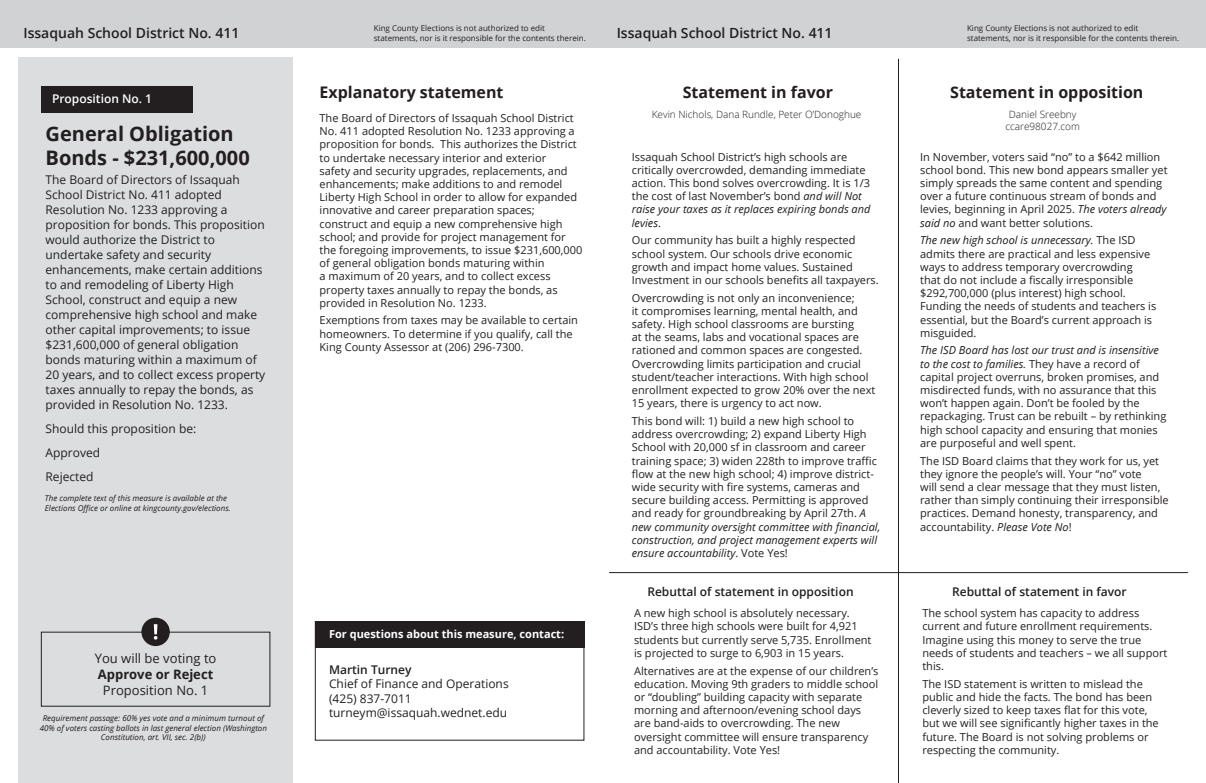
<style>
.page{position:relative;width:1206px;height:783px;background:#fff}
.page>*{position:absolute;margin:0;border:0;box-sizing:border-box;transform-origin:0 0}
.Ballot_title_heading{font:700 20px/24px "Open Sans";color:#231f20}
.Measure_Header{font:700 16px "Open Sans";color:#231f20}
.Jurisdiction_header{font:600 14px "Open Sans";color:#231f20}
.Approve_Reject_Y_N{font:13px/16px "Open Sans";color:#231f20}
.Ballot_title_paragraph{font:12px/15px "Open Sans";color:#231f20}
.Measure_contact_info{font:12px "Open Sans";color:#231f20}
.Rebuttal_statements{font:600 12px "Open Sans";color:#231f20}
.Proposition{font:600 12px "Open Sans";color:#fff}
.Measure_contact_info-2{font:600 12px "Open Sans";color:#231f20}
.Candidate_Measure_statement{font:11px/13.2px "Open Sans";color:#231f20}
.Measure_contact_info_header{font:700 11px "Open Sans";color:#fff}
.Measure_contact_info-3{font:300 10px/12px "Open Sans";color:#231f20;text-align:center}
.t1{font:8px/9.6px "Open Sans";color:#231f20}
.Requirement_for_passage{font:italic 8px/9.6px "Open Sans";color:#231f20;text-align:center}
.Validation_Summary_Measure_Online{font:italic 8px/9.6px "Open Sans";color:#231f20}
.s1{font-weight:700}
.s2{font-style:italic}
</style>
<div class="page">
<div style="left:603px;top:0;width:603px;height:48px;background:#d1d2d4"></div>
<div style="left:0;top:0;width:603px;height:48px;background:#d1d2d4"></div>
<div style="left:18px;top:58px;width:274px;height:725px;background:#dcdddf"></div>
<div style="left:41px;top:86px;width:152px;height:27px;background:#231f20"></div>
<div style="left:315px;top:621px;width:269px;height:27px;background:#231f20"></div>
<hr style="left:898px;top:59px;width:1px;height:724px;background:#231f20">
<hr style="left:609px;top:572px;width:579px;height:1px;background:#231f20">
<div style="left:141px;top:618px;width:29px;height:28px;background:#231f20;border-radius:50%"></div>
<svg style="left:154px;top:624px;width:3px;height:16px"></svg>
<p class="t1" style="left:374px;top:23px;width:214px">King County Elections is not authorized to edit statements, nor is it responsible for the contents therein.</p>
<p class="Jurisdiction_header" style="left:23px;top:24px;width:217px">Issaquah School District No. 411</p>
<p class="Jurisdiction_header" style="left:617px;top:24px;width:217px">Issaquah School District No. 411</p>
<p class="t1" style="left:967px;top:23px;width:214px">King County Elections is not authorized to edit statements, nor is it responsible for the contents therein.</p>
<p class="Proposition" style="left:52px;top:90px;width:102px">Proposition No. 1</p>
<p class="Ballot_title_heading" style="left:46px;top:121px;width:206px">General Obligation<br>Bonds - $231,600,000</p>
<p class="Ballot_title_paragraph" style="left:46px;top:172px;width:221px">The Board of Directors of Issaquah School District No. 411 adopted Resolution No. 1233 approving a proposition for bonds. This proposition would authorize the District to undertake safety and security enhancements, make certain additions to and remodeling of Liberty High School, construct and equip a new comprehensive high school and make other capital improvements; to issue $231,600,000 of general obligation bonds maturing within a maximum of 20 years, and to collect excess property taxes annually to repay the bonds, as provided in Resolution No. 1233.</p>
<p class="Ballot_title_paragraph" style="left:46px;top:421px;width:152px">Should this proposition be:</p>
<p class="Ballot_title_paragraph" style="left:46px;top:445px;width:56px">Approved</p>
<p class="Ballot_title_paragraph" style="left:46px;top:469px;width:49px">Rejected</p>
<p class="Validation_Summary_Measure_Online" style="left:45px;top:493px;width:187px">The complete text of this measure is available at the<br>Elections Office or online at kingcounty.gov/elections.</p>
<p class="Approve_Reject_Y_N" style="left:95px;top:650px;width:123px">You will be voting to<br><span class="s1">Approve or Reject</span></p>
<p class="Approve_Reject_Y_N" style="left:103px;top:682px;width:107px">Proposition No. 1</p>
<p class="Requirement_for_passage" style="left:40px;top:713px;width:229px">Requirement passage: 60% yes vote and a minimum turnout of<br>40% of voters casting ballots in last general election (Washington<br>Constitution, art. VII, sec. 2(b))</p>
<p class="Measure_Header" style="left:320px;top:81px;width:186px">Explanatory statement</p>
<p class="Candidate_Measure_statement" style="left:320px;top:111px;width:264px">The Board of Directors of Issaquah School District No. 411 adopted Resolution No. 1233 approving a proposition for bonds. This authorizes the District to undertake necessary interior and exterior<br>safety and security upgrades, replacements, and enhancements; make additions to and remodel Liberty High School in order to allow for expanded innovative and career preparation spaces; construct and equip a new comprehensive high school; and provide for project management for the foregoing improvements, to issue $231,600,000 of general obligation bonds maturing within<br>a maximum of 20 years, and to collect excess property taxes annually to repay the bonds, as provided in Resolution No. 1233.</p>
<p class="Candidate_Measure_statement" style="left:320px;top:314px;width:260px">Exemptions from taxes may be available to certain homeowners. To determine if you qualify, call the<br>King County Assessor at (206) 296-7300.</p>
<p class="Measure_contact_info_header" style="left:329px;top:626px;width:237px">For questions about this measure, contact:</p>
<p class="Measure_contact_info-2" style="left:329px;top:661px;width:84px">Martin Turney</p>
<p class="Measure_contact_info" style="left:329px;top:676px;width:181px">Chief of Finance and Operations</p>
<p class="Measure_contact_info" style="left:329px;top:690px;width:84px">(425) 837-7011</p>
<p class="Measure_contact_info" style="left:329px;top:704px;width:180px">turneym@issaquah.wednet.edu</p>
<p class="Measure_Header" style="left:683px;top:81px;width:152px">Statement in favor</p>
<p class="Measure_Header" style="left:950px;top:81px;width:195px">Statement in opposition</p>
<p class="Measure_contact_info-3" style="left:652px;top:108px;width:211px">Kevin Nichols, Dana Rundle, Peter O’Donoghue</p>
<p class="Measure_contact_info-3" style="left:1005px;top:108px;width:76px">Daniel Sreebny ccare98027.com</p>
<p class="Candidate_Measure_statement" style="left:632px;top:150px;width:240px">Issaquah School District’s high schools are critically overcrowded, demanding immediate action. This bond solves overcrowding. It is 1/3 the cost of last November’s bond <span class="s2">and will Not raise your taxes as it replaces expiring bonds and levies</span>.</p>
<p class="Candidate_Measure_statement" style="left:632px;top:233px;width:248px">Our community has built a highly respected school system. Our schools drive economic growth and impact home values. Sustained Investment in our schools benefits all taxpayers.</p>
<p class="Candidate_Measure_statement" style="left:632px;top:291px;width:245px">Overcrowding is not only an inconvenience;<br>it compromises learning, mental health, and safety. High school classrooms are bursting<br>at the seams, labs and vocational spaces are rationed and common spaces are congested.<br>Overcrowding limits participation and crucial student/teacher interactions. With high school enrollment expected to grow 20% over the next 15 years, there is urgency to act now.</p>
<p class="Candidate_Measure_statement" style="left:632px;top:414px;width:250px">This bond will: 1) build a new high school to address overcrowding; 2) expand Liberty High School with 20,000 sf in classroom and career training space; 3) widen 228th to improve traffic flow at the new high school; 4) improve district&shy;wide security with fire systems, cameras and secure building access. Permitting is approved and ready for groundbreaking by April 27th. <span class="s2">A new community oversight committee with financial, construction, and project management experts will ensure accountability</span>. Vote Yes!</p>
<p class="Candidate_Measure_statement" style="left:920px;top:150px;width:249px">In November, voters said “no” to a $642 million school bond. This new bond appears smaller yet simply spreads the same content and spending over a future continuous stream of bonds and levies, beginning in April 2025. <span class="s2">The voters already said no</span> and want better solutions.</p>
<p class="Candidate_Measure_statement" style="left:920px;top:233px;width:238px"><span class="s2">The new high school is unnecessary.</span> The ISD admits there are practical and less expensive ways to address temporary overcrowding<br>that do not include a fiscally irresponsible $292,700,000 (plus interest) high school.<br>Funding the needs of students and teachers is essential, but the Board’s current approach is misguided.</p>
<p class="Candidate_Measure_statement" style="left:920px;top:344px;width:248px"><span class="s2">The ISD Board has lost our trust and is insensitive to the cost to families.</span> They have a record of capital project overruns, broken promises, and misdirected funds, with no assurance that this won’t happen again. Don’t be fooled by the repackaging. Trust can be rebuilt – by rethinking high school capacity and ensuring that monies are purposeful and well spent.</p>
<p class="Candidate_Measure_statement" style="left:920px;top:454px;width:250px">The ISD Board claims that they work for us, yet they ignore the people’s will. Your “no” vote<br>will send a clear message that they must listen, rather than simply continuing their irresponsible practices. Demand honesty, transparency, and accountability. <span class="s2">Please Vote No</span>!</p>
<p class="Rebuttal_statements" style="left:647px;top:584px;width:208px">Rebuttal of statement in opposition</p>
<p class="Rebuttal_statements" style="left:952px;top:584px;width:176px">Rebuttal of statement in favor</p>
<p class="Candidate_Measure_statement" style="left:634px;top:606px;width:239px">A new high school is absolutely necessary.<br>ISD’s three high schools were built for 4,921 students but currently serve 5,735. Enrollment is projected to surge to 6,903 in 15 years.</p>
<p class="Candidate_Measure_statement" style="left:634px;top:664px;width:246px">Alternatives are at the expense of our children’s education. Moving 9th graders to middle school or “doubling” building capacity with separate morning and afternoon/evening school days are band-aids to overcrowding. The new oversight committee will ensure transparency and accountability. Vote Yes!</p>
<p class="Candidate_Measure_statement" style="left:922px;top:606px;width:247px">The school system has capacity to address current and future enrollment requirements.<br>Imagine using this money to serve the true needs of students and teachers – we all support this.</p>
<p class="Candidate_Measure_statement" style="left:922px;top:677px;width:238px">The ISD statement is written to mislead the public and hide the facts. The bond has been cleverly sized to keep taxes flat for this vote, but we will see significantly higher taxes in the future. The Board is not solving problems or respecting the community.</p>
</div>
